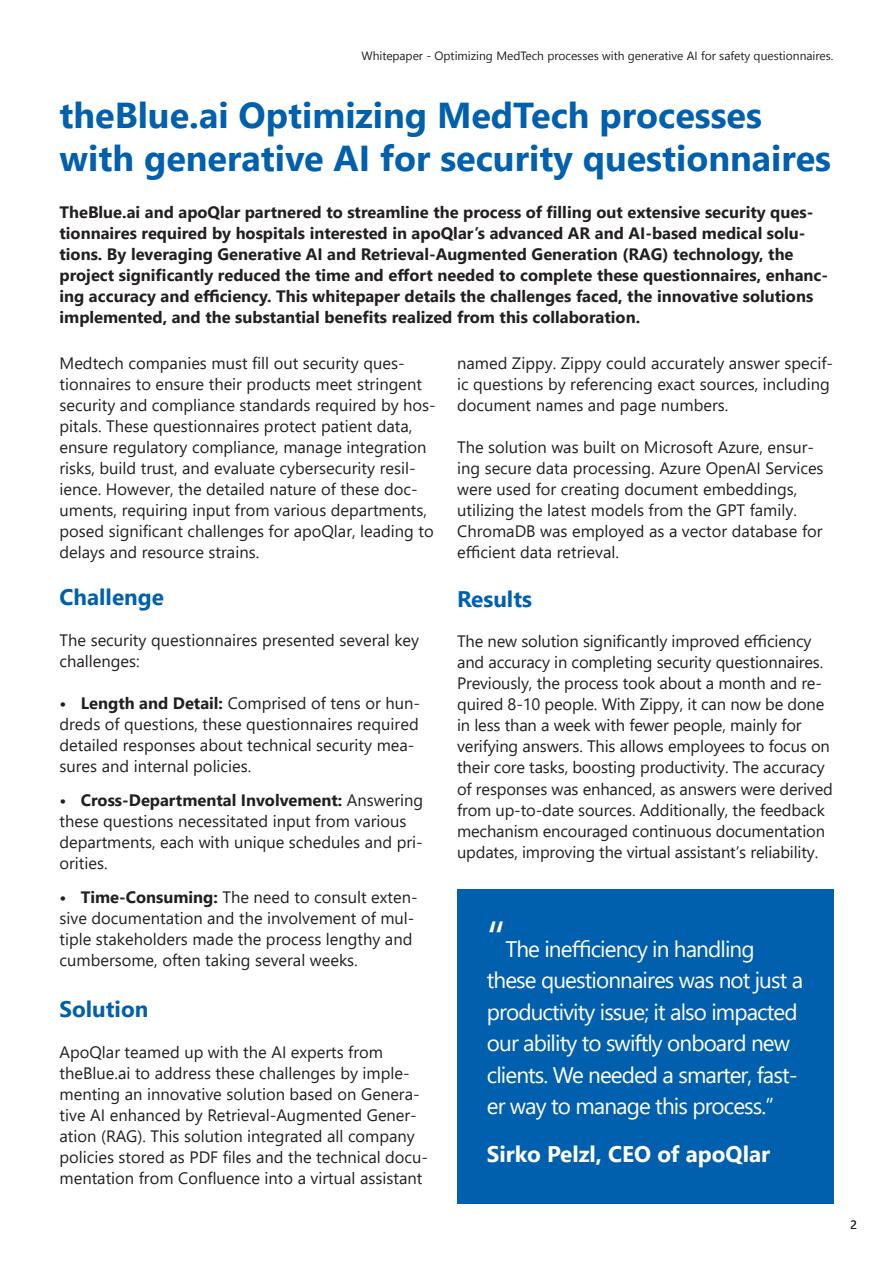
<style>
.page{position:relative;width:893px;height:1263px;background:#fff}
.page>*{position:absolute;margin:0;border:0;box-sizing:border-box;transform-origin:0 0}
.Titel{font:700 36px/43.2px "Segoe UI";color:#0160ad}
.Fließtext{font:22.5px/31.5px "Segoe UI";letter-spacing:-.04em;color:#fff}
.Titel_2{font:700 22.5px "Segoe UI";color:#0160ad}
.Fließtext-2{font:700 22.5px "Segoe UI";color:#fff}
.Fließtext-3{font:16.5px/21px "Segoe UI";color:#231f20}
.Fließtext-4{font:700 16.5px/21px "Segoe UI";color:#231f20}
.t1{font:12px "Segoe UI Emoji";color:#231f20}
.s1{font-weight:700}
.s2{font-size:49.5px}
</style>
<div class="page">
<div style="left:457px;top:889px;width:376px;height:314px;background:#0160ad"></div>
<p class="t1" style="left:558px;top:48px;width:61px">□ ▲▲▲ ▼</p>
<p class="t1" style="left:641px;top:48px;width:38px">■ ▼❖</p>
<p class="t1" style="left:740px;top:48px;width:67px">▼ ❑◆ ▲▼ □■■</p>
<p class="Titel" style="left:60px;top:91px;width:773px">theBlue.ai Optimizing MedTech processes with generative AI for security questionnaires</p>
<p class="Fließtext-4" style="left:60px;top:200px;width:770px">TheBlue.ai and apoQlar partnered to streamline the process of filling out extensive security ques&shy;tionnaires required by hospitals interested in apoQlar’s advanced AR and AI-based medical solu&shy;tions. By leveraging Generative AI and Retrieval-Augmented Generation (RAG) technology, the project significantly reduced the time and effort needed to complete these questionnaires, enhanc&shy;ing accuracy and efficiency. This whitepaper details the challenges faced, the innovative solutions implemented, and the substantial benefits realized from this collaboration.</p>
<p class="Fließtext-3" style="left:60px;top:351px;width:378px">Medtech companies must fill out security ques&shy;tionnaires to ensure their products meet stringent security and compliance standards required by hos&shy;pitals. These questionnaires protect patient data, ensure regulatory compliance, manage integration risks, build trust, and evaluate cybersecurity resil&shy;ience. However, the detailed nature of these doc&shy;uments, requiring input from various departments, posed significant challenges for apoQlar, leading to delays and resource strains.</p>
<p class="Fließtext-3" style="left:457px;top:351px;width:377px">named Zippy. Zippy could accurately answer specif&shy;ic questions by referencing exact sources, including document names and page numbers.</p>
<p class="Fließtext-3" style="left:457px;top:435px;width:368px">The solution was built on Microsoft Azure, ensur&shy;ing secure data processing. Azure OpenAI Services were used for creating document embeddings, utilizing the latest models from the GPT family.<br>ChromaDB was employed as a vector database for efficient data retrieval.</p>
<p class="Titel_2" style="left:60px;top:575px;width:106px">Challenge</p>
<p class="Fließtext-3" style="left:60px;top:628px;width:361px">The security questionnaires presented several key challenges:</p>
<p class="Fließtext-3" style="left:60px;top:692px;width:362px"><span class="s1">• Length and Detail:</span> Comprised of tens or hun&shy;dreds of questions, these questionnaires required detailed responses about technical security mea&shy;sures and internal policies.</p>
<p class="Fließtext-3" style="left:60px;top:788px;width:365px"><span class="s1">• Cross-Departmental Involvement:</span> Answering these questions necessitated input from various departments, each with unique schedules and pri&shy;orities.</p>
<p class="Fließtext-3" style="left:60px;top:885px;width:360px"><span class="s1">• Time-Consuming:</span> The need to consult exten&shy;sive documentation and the involvement of mul&shy;tiple stakeholders made the process lengthy and cumbersome, often taking several weeks.</p>
<p class="Titel_2" style="left:60px;top:988px;width:90px">Solution</p>
<p class="Fließtext-3" style="left:60px;top:1040px;width:370px">ApoQlar teamed up with the AI experts from theBlue.ai to address these challenges by imple&shy;menting an innovative solution based on Genera&shy;tive AI enhanced by Retrieval-Augmented Gener&shy;ation (RAG). This solution integrated all company policies stored as PDF files and the technical docu&shy;mentation from Confluence into a virtual assistant</p>
<p class="Titel_2" style="left:457px;top:577px;width:76px">Results</p>
<p class="Fließtext-3" style="left:457px;top:630px;width:377px">The new solution significantly improved efficiency and accuracy in completing security questionnaires.<br>Previously, the process took about a month and re&shy;quired 8-10 people. With Zippy, it can now be done in less than a week with fewer people, mainly for verifying answers. This allows employees to focus on their core tasks, boosting productivity. The accuracy of responses was enhanced, as answers were derived from up-to-date sources. Additionally, the feedback mechanism encouraged continuous documentation updates, improving the virtual assistant’s reliability.</p>
<p class="Fließtext" style="left:487px;top:931px;width:318px"><span class="s2">“</span>The inefficiency in handling these questionnaires was not just a productivity issue; it also impacted our ability to swiftly onboard new clients. We needed a smarter, fast&shy;er way to manage this process.”</p>
<p class="Fließtext-2" style="left:487px;top:1133px;width:285px">Sirko Pelzl, CEO of apoQlar</p>
</div>
